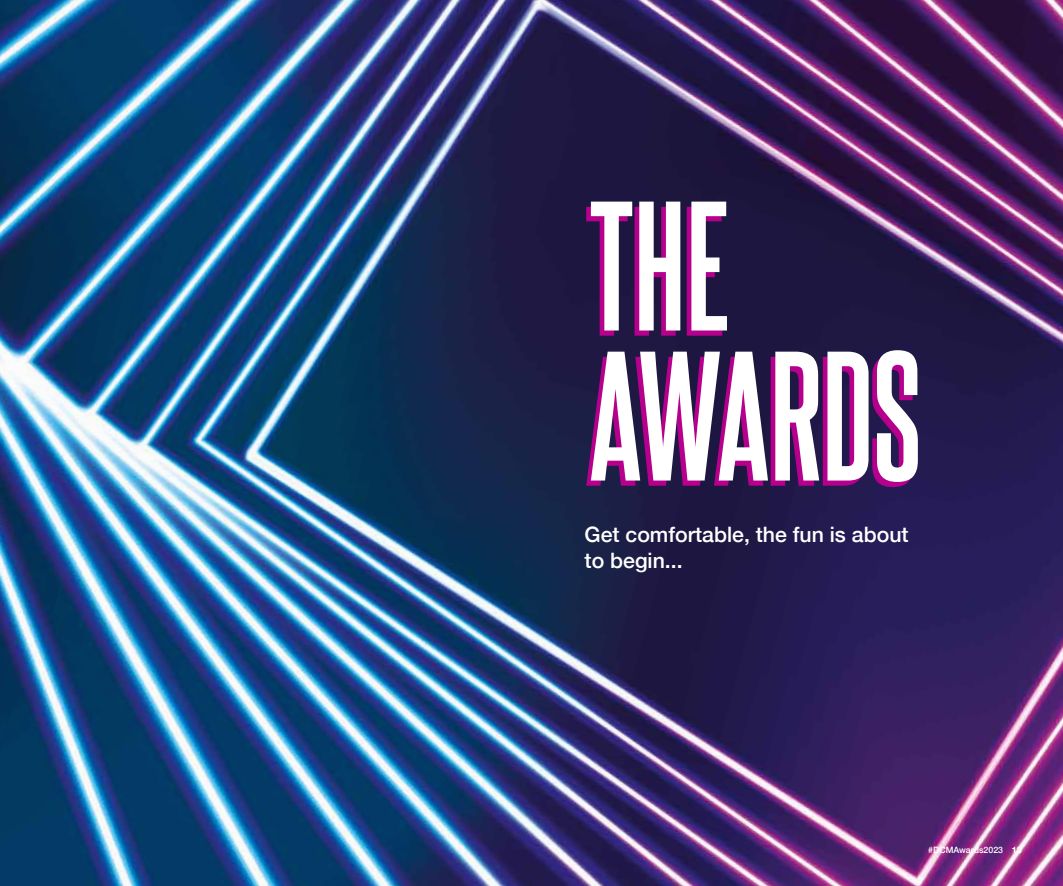
<style>
.page{position:relative;width:1063px;height:886px;background:#fff}
.page>*{position:absolute;margin:0;border:0;box-sizing:border-box;transform-origin:0 0}
.t1{font:700 156.62px/150px "Steelfish Rg";color:#fff}
.t2{font:500 21.25px/26.2px "Helvetica Neue";color:#fff}
.t3{font:500 8.75px "Helvetica Neue";color:#fff}
.s1{font-weight:700}
</style>
<div class="page">
<img style="left:0;top:0;width:1063px;height:886px">
<h1 class="t1" style="left:589px;top:179px;width:334px">THE<br>AWARDS</h1>
<p class="t2" style="left:585px;top:519px;width:325px">Get comfortable, the fun is about to begin...</p>
<p class="t3" style="left:928px;top:843px;width:95px">#DCMAwards2023 <span class="s1">13</span></p>
</div>
